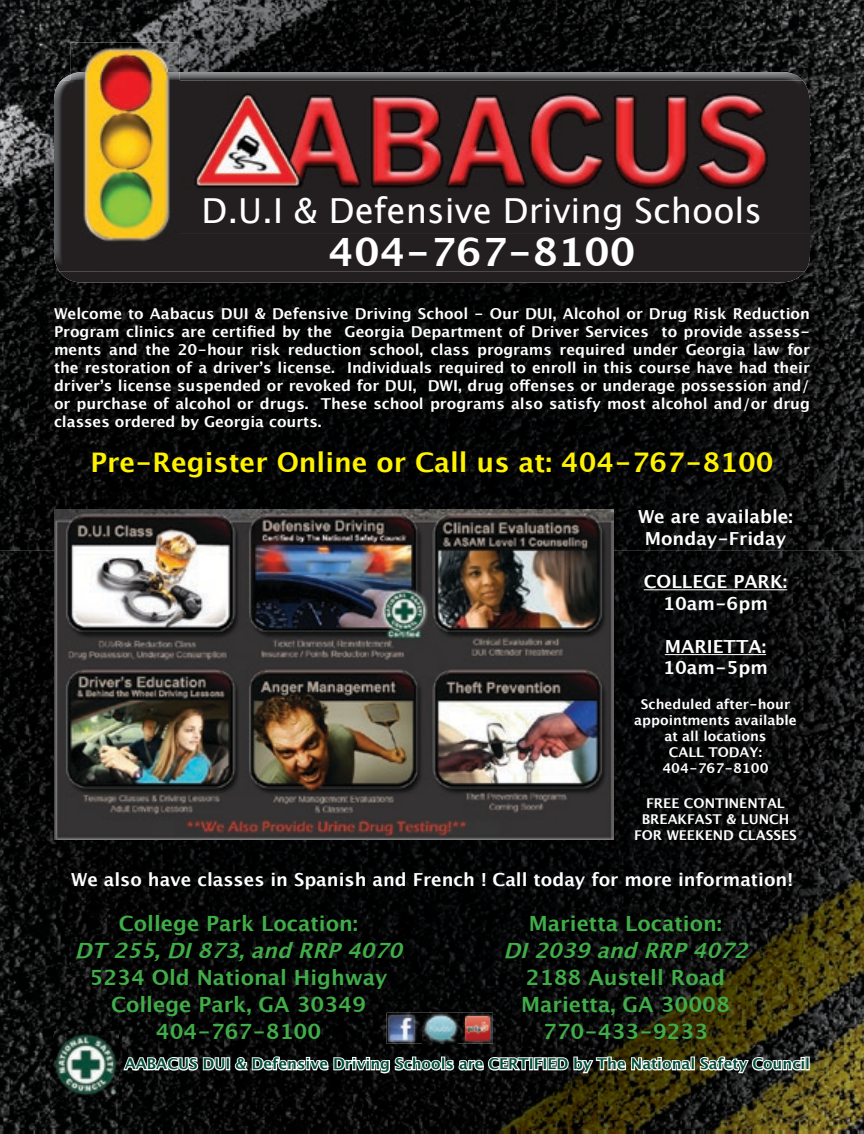
<style>
.page{position:relative;width:864px;height:1134px;background:#fff}
.page>*{position:absolute;margin:0;border:0;box-sizing:border-box;transform-origin:0 0}
.t1{font:700 39px "Lucida Grande";color:#fff}
.t2{font:34.5px "Lucida Grande";color:#fff}
.t3{font:700 27px "Lucida Grande";color:#fff200}
.t4{font:700 21px/27px "Lucida Grande";color:#41ad49;text-align:center}
.t5{font:italic 700 21px "Lucida Grande";color:#41ad49}
.t6{font:700 18px/21.6px "Lucida Grande";color:#fff;text-align:center}
.t7{font:700 15px/18px "Lucida Grande";color:#fff;text-align:justify}
.t8{font:700 15px "Lucida Grande";color:#024e3a}
.t9{font:700 13.5px/16.2px "Lucida Grande";color:#fff;text-align:center}
</style>
<div class="page">
<img style="left:0;top:0;width:864px;height:551px">
<img style="left:0;top:551px;width:864px;height:583px">
<img style="left:61px;top:72px;width:742px;height:8px">
<img style="left:59px;top:271px;width:746px;height:12px">
<img style="left:54px;top:80px;width:50px;height:191px">
<div style="left:104px;top:234px;width:706px;height:37px;background:#231f20"></div>
<img style="left:179px;top:80px;width:26px;height:154px">
<img style="left:205px;top:80px;width:605px;height:38px">
<div style="left:205px;top:157px;width:605px;height:77px;background:#231f20"></div>
<img style="left:784px;top:118px;width:26px;height:39px">
<img style="left:71px;top:43px;width:108px;height:29px">
<img style="left:71px;top:72px;width:108px;height:181px">
<img style="left:180px;top:81px;width:604px;height:112px">
<svg style="left:122px;top:1055px;width:105px;height:17px"></svg>
<svg style="left:234px;top:1054px;width:458px;height:21px"></svg>
<div style="left:691px;top:1057px;width:4px;height:13px;border:2px solid #fff"></div>
<svg style="left:698px;top:1055px;width:107px;height:20px"></svg>
<div style="left:805px;top:1057px;width:5px;height:13px;border:2px solid #fff"></div>
<img style="left:54px;top:509px;width:559px;height:330px">
<hr style="left:644px;top:589px;width:143px;height:1px;background:#fff">
<hr style="left:665px;top:654px;width:101px;height:1px;background:#fff">
<img style="left:54px;top:1032px;width:65px;height:65px">
<img style="left:387px;top:1013px;width:106px;height:31px">
<img style="left:423px;top:1014px;width:34px;height:29px">
<img style="left:389px;top:1016px;width:26px;height:25px">
<img style="left:466px;top:1017px;width:24px;height:24px">
<h2 class="t2" style="left:202px;top:191px;width:562px">D.U.I &amp; Defensive Driving Schools</h2>
<h1 class="t1" style="left:328px;top:220px;width:309px">404-767-8100</h1>
<p class="t7" style="left:54px;top:305px;width:758px">Welcome to Aabacus DUI &amp; Defensive Driving School - Our DUI, Alcohol or Drug Risk Reduction Program clinics are certified by the Georgia Department of Driver Services to provide assess&shy;ments and the 20-hour risk reduction school, class programs required under Georgia law for the restoration of a driverʼs license. Individuals required to enroll in this course have had their driverʼs license suspended or revoked for DUI, DWI, drug offenses or underage possession and/ or purchase of alcohol or drugs. These school programs also satisfy most alcohol and/or drug classes ordered by Georgia courts.</p>
<h3 class="t3" style="left:91px;top:441px;width:685px">Pre-Register Online or Call us at: 404-767-8100</h3>
<p class="t6" style="left:638px;top:506px;width:156px">We are available:<br>Monday-Friday</p>
<p class="t6" style="left:644px;top:571px;width:145px">COLLEGE PARK:<br>10am-6pm</p>
<p class="t6" style="left:663px;top:635px;width:106px;text-align:left">MARIETTA:<br>10am-5pm</p>
<p class="t9" style="left:634px;top:696px;width:164px">Scheduled after-hour appointments available at all locations<br>CALL TODAY:<br>404-767-8100</p>
<p class="t9" style="left:634px;top:795px;width:164px">FREE CONTINENTAL<br>BREAKFAST &amp; LUNCH<br>FOR WEEKEND CLASSES</p>
<p class="t6" style="left:71px;top:868px;width:724px">We also have classes in Spanish and French ! Call today for more information!</p>
<h3 class="t4" style="left:119px;top:909px;width:241px">College Park Location:</h3>
<h3 class="t5" style="left:75px;top:933px;width:337px">DT255,DI873,andRRP4070</h3>
<h3 class="t4" style="left:90px;top:963px;width:300px">5234 Old National Highway<br>College Park, GA 30349<br>404-767-8100</h3>
<h3 class="t4" style="left:529px;top:909px;width:195px">Marietta Location:</h3>
<h3 class="t5" style="left:503px;top:933px;width:254px">DI2039andRRP4072</h3>
<h3 class="t4" style="left:521px;top:963px;width:210px">2188 Austell Road<br>Marietta, GA 30008<br>770-433-9233</h3>
<p class="t8" style="left:125px;top:1052px;width:687px">AABACUS DUI &amp; Defensive Driving Schools are CERTIFIED by The National Safety Council</p>
</div>
